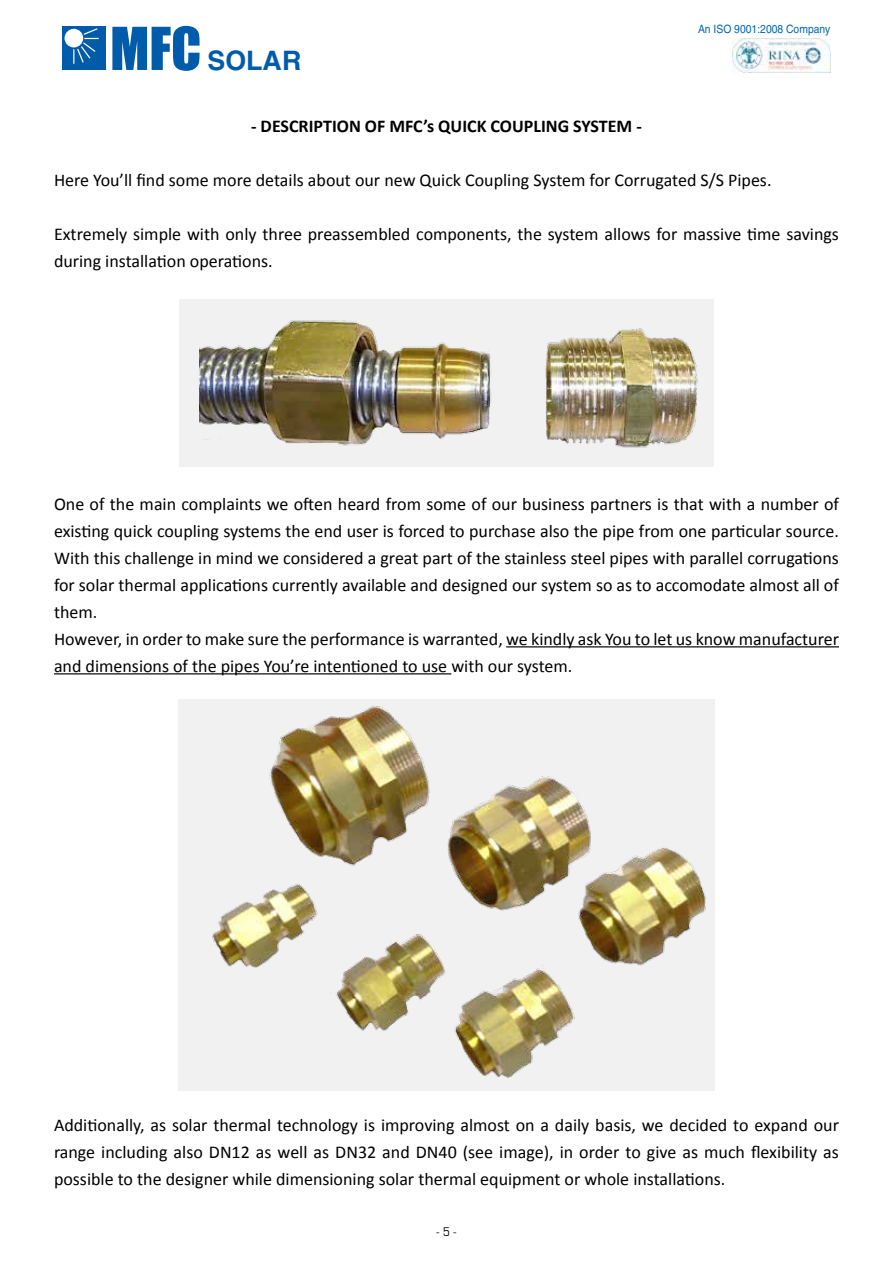
<style>
.page{position:relative;width:893px;height:1263px;background:#fff}
.page>*{position:absolute;margin:0;border:0;box-sizing:border-box;transform-origin:0 0}
.t1{font:700 26.85px "Helvetica LT";color:#005baa}
.t2{font:18px/27px "Calibri";color:#000}
.t3{font:700 18px "Calibri";color:#000}
.t4{font:condensed 12px "Eurostile LT";color:#000}
.t5{font:11.55px "Helvetica LT";color:#0066b3;scale:.9 1}
.s1{font-family:"Impact";font-weight:400;font-size:54.6px}
</style>
<div class="page">
<div style="left:63px;top:27px;width:43px;height:43px;background:#005baa"></div>
<div style="left:65px;top:29px;width:18px;height:18px;background:#fff;border-radius:50%"></div>
<svg style="left:73px;top:28px;width:26px;height:36px"></svg>
<img style="left:732px;top:39px;width:98px;height:33px">
<div style="left:179px;top:299px;width:535px;height:168px;background:#f1f1f2"></div>
<img style="left:199px;top:320px;width:499px;height:128px">
<img style="left:178px;top:699px;width:537px;height:391px">
<hr style="left:506px;top:646px;width:333px;height:1px;background:#000">
<hr style="left:54px;top:673px;width:397px;height:1px;background:#000">
<h1 class="t1" style="left:110px;top:44px;width:193px"><span class="s1">MFC</span> SOLAR</h1>
<p class="t5" style="left:698px;top:23px;width:148px">An ISO 9001:2008 Company</p>
<p class="t3" style="left:251px;top:114px;width:392px">- DESCRIPTION OF MFC’s QUICK COUPLING SYSTEM -</p>
<p class="t2" style="left:54px;top:166px;width:719px">Here You’ll find some more details about our new Quick Coupling System for Corrugated S/S Pipes.</p>
<p class="t2" style="left:54px;top:220px;width:786px">Extremely simple with only three preassembled components, the system allows for massive time savings during installation operations.</p>
<p class="t2" style="left:54px;top:490px;width:786px">One of the main complaints we often heard from some of our business partners is that with a number of existing quick coupling systems the end user is forced to purchase also the pipe from one particular source.<br>With this challenge in mind we considered a great part of the stainless steel pipes with parallel corrugations for solar thermal applications currently available and designed our system so as to accomodate almost all of them.<br>However, in order to make sure the performance is warranted, we kindly ask You to let us know manufacturer and dimensions of the pipes You’re intentioned to use with our system.</p>
<p class="t2" style="left:54px;top:1111px;width:786px;text-align:justify">Additionally, as solar thermal technology is improving almost on a daily basis, we decided to expand our range including also DN12 as well as DN32 and DN40 (see image), in order to give as much flexibility as possible to the designer while dimensioning solar thermal equipment or whole installations.</p>
<p class="t4" style="left:436px;top:1225px;width:22px">- 5 -</p>
</div>
